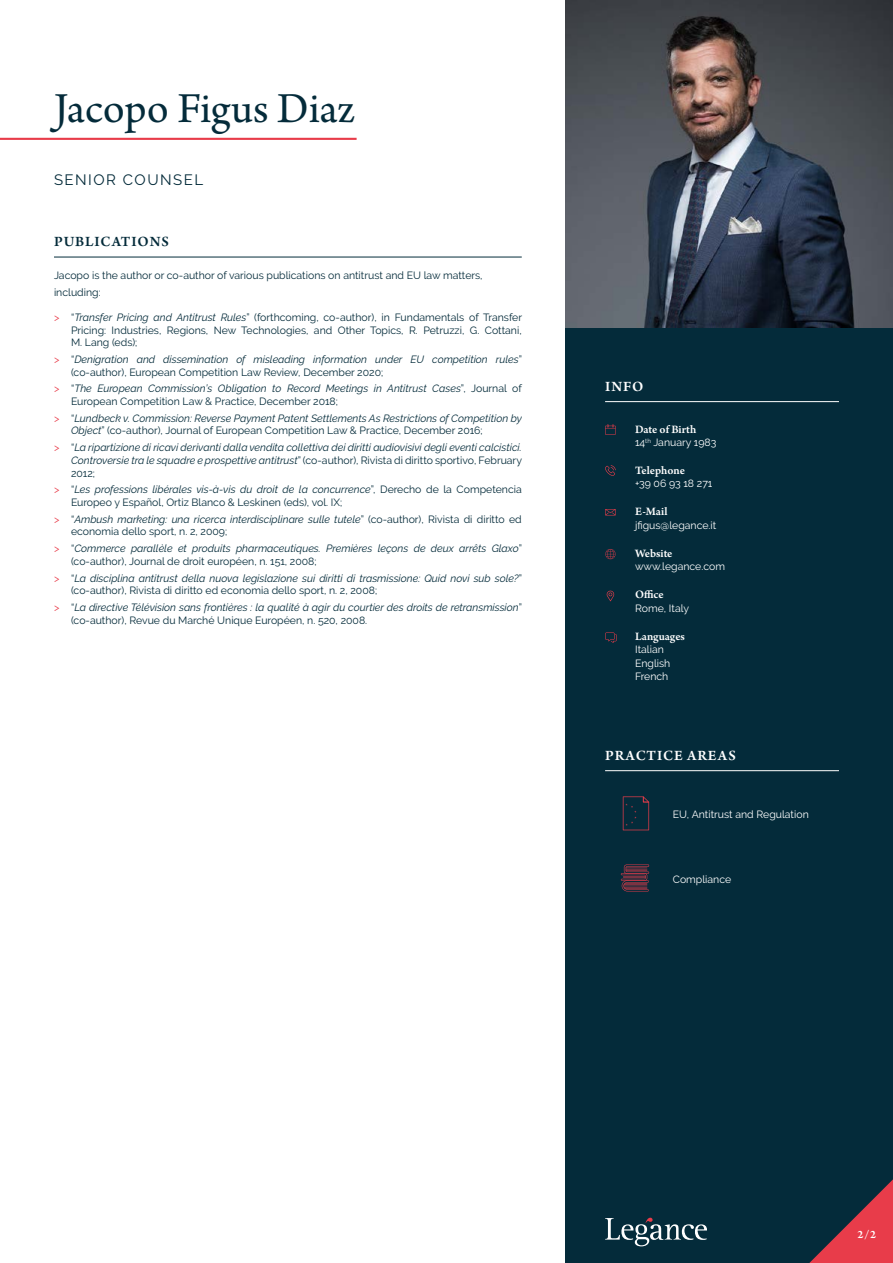
<style>
.page{position:relative;width:893px;height:1263px;background:#fff}
.page>*{position:absolute;margin:0;border:0;box-sizing:border-box;transform-origin:0 0}
.t1{font:45px "Arno Pro";letter-spacing:-.005em;color:#042b3a}
.t2{font:600 15px "Arno Pro";letter-spacing:.06em;color:#fff}
.t3{font:15px "Raleway";letter-spacing:.1em;color:#042b3a}
.t4{font:600 15px "Arno Pro";letter-spacing:.06em;color:#042b3a}
.t5{font:600 12px "Arno Pro";letter-spacing:-.005em;color:#fff}
.t6{font:italic 10.5px/12.6px "Raleway";color:#042b3a}
.t7{font:10.5px/12.6px "Raleway";color:#042b3a}
.t8{font:10.5px/13.5px "Raleway";color:#fff}
.s1{color:#e83c4a}
.s2{font-style:italic}
.s3{font-style:normal;color:#e83c4a}
.s4{font-style:normal}
</style>
<div class="page">
<div style="left:566px;top:0;width:327px;height:1263px;background:#042b3a"></div>
<svg style="left:605px;top:1218px;width:102px;height:28px"></svg>
<svg style="left:809px;top:1179px;width:84px;height:84px"></svg>
<hr style="left:0;top:138px;width:357px;height:2px;background:#e83c4a">
<hr style="left:54px;top:257px;width:468px;height:1px;background:#042d3b">
<svg style="left:623px;top:796px;width:26px;height:34px"></svg>
<hr style="left:605px;top:401px;width:234px;height:1px;background:#fff">
<hr style="left:605px;top:770px;width:234px;height:1px;background:#fff">
<svg style="left:607px;top:591px;width:7px;height:10px"></svg>
<svg style="left:605px;top:509px;width:11px;height:6px"></svg>
<svg style="left:605px;top:465px;width:11px;height:11px"></svg>
<svg style="left:605px;top:549px;width:11px;height:10px"></svg>
<svg style="left:605px;top:424px;width:11px;height:11px"></svg>
<svg style="left:605px;top:632px;width:12px;height:11px"></svg>
<svg style="left:621px;top:864px;width:28px;height:27px"></svg>
<img style="left:566px;top:0;width:327px;height:327px">
<h1 class="t1" style="left:54px;top:83px;width:302px">Jacopo Figus Diaz</h1>
<h2 class="t3" style="left:54px;top:171px;width:151px">SENIOR COUNSEL</h2>
<h2 class="t4" style="left:54px;top:233px;width:116px">PUBLICATIONS</h2>
<p class="t7" style="left:54px;top:267px;width:430px;line-height:16.5px">Jacopo is the author or co-author of various publications on antitrust and EU law matters, including:</p>
<p class="t7" style="left:71px;top:311px;width:452px;text-align:justify;text-indent:-17px"><span class="s1">&gt;</span> “<span class="s2">Transfer Pricing and Antitrust Rules</span>” (forthcoming, co-author), in Fundamentals of Transfer Pricing: Industries, Regions, New Technologies, and Other Topics, R. Petruzzi, G. Cottani, M. Lang (eds);</p>
<p class="t6" style="left:71px;top:353px;width:452px;text-indent:-17px"><span class="s3">&gt;</span> <span class="s4">“</span>Denigration and dissemination of misleading information under EU competition rules<span class="s4">” (co-author), European Competition Law Review, December 2020;</span></p>
<p class="t6" style="left:71px;top:382px;width:452px;text-indent:-17px"><span class="s3">&gt;</span> <span class="s4">“</span>The European Commission’s Obligation to Record Meetings in Antitrust Cases<span class="s4">”, Journal of<br>European Competition Law &amp; Practice, December 2018;</span></p>
<p class="t6" style="left:71px;top:412px;width:452px;text-indent:-17px"><span class="s3">&gt;</span> <span class="s4">“</span>Lundbeck v. Commission: Reverse Payment Patent Settlements As Restrictions of Competition by<br>Object<span class="s4">” (co-author), Journal of European Competition Law &amp; Practice, December 2016;</span></p>
<p class="t6" style="left:71px;top:441px;width:452px;text-align:justify;text-indent:-17px"><span class="s3">&gt;</span> <span class="s4">“</span>La ripartizione di ricavi derivanti dalla vendita collettiva dei diritti audiovisivi degli eventi calcistici.<br>Controversie tra le squadre e prospettive antitrust<span class="s4">” (co-author), Rivista di diritto sportivo, February 2012;</span></p>
<p class="t7" style="left:71px;top:483px;width:452px;text-indent:-17px"><span class="s1">&gt;</span> “<span class="s2">Les professions libérales vis-à-vis du droit de la concurrence</span>”, Derecho de la Competencia<br>Europeo y Español, Ortiz Blanco &amp; Leskinen (eds), vol. IX;</p>
<p class="t7" style="left:71px;top:513px;width:452px;text-indent:-17px"><span class="s1">&gt;</span> “<span class="s2">Ambush marketing: una ricerca interdisciplinare sulle tutele</span>” (co-author), Rivista di diritto ed economia dello sport, n. 2, 2009;</p>
<p class="t6" style="left:71px;top:542px;width:452px;text-indent:-17px"><span class="s3">&gt;</span> <span class="s4">“</span>Commerce parallèle et produits pharmaceutiques. Premières leçons de deux arrêts Glaxo<span class="s4">” (co-author), Journal de droit européen, n. 151, 2008;</span></p>
<p class="t6" style="left:71px;top:572px;width:452px;text-indent:-17px"><span class="s3">&gt;</span> <span class="s4">“</span>La disciplina antitrust della nuova legislazione sui diritti di trasmissione: Quid novi sub sole?<span class="s4">” (co-author), Rivista di diritto ed economia dello sport, n. 2, 2008;</span></p>
<p class="t6" style="left:71px;top:601px;width:452px;text-indent:-17px"><span class="s3">&gt;</span> <span class="s4">“</span>La directive Télévision sans frontières : la qualité à agir du courtier des droits de retransmission<span class="s4">” (co-author), Revue du Marché Unique Européen, n. 520, 2008.</span></p>
<h2 class="t2" style="left:605px;top:378px;width:40px">INFO</h2>
<p class="t5" style="left:635px;top:422px;width:63px">Date of Birth</p>
<p class="t8" style="left:635px;top:436px;width:83px">14<sup>th</sup> January 1983</p>
<p class="t5" style="left:635px;top:463px;width:51px">Telephone</p>
<p class="t8" style="left:635px;top:477px;width:79px">+39 06 93 18 271</p>
<p class="t5" style="left:635px;top:505px;width:34px">E-Mail</p>
<p class="t8" style="left:635px;top:518px;width:83px">jfigus@legance.it</p>
<p class="t5" style="left:635px;top:546px;width:39px">Website</p>
<p class="t8" style="left:635px;top:560px;width:91px">www.legance.com</p>
<p class="t5" style="left:635px;top:588px;width:30px">Office</p>
<p class="t8" style="left:635px;top:601px;width:56px">Rome, Italy</p>
<p class="t5" style="left:635px;top:629px;width:51px">Languages</p>
<p class="t8" style="left:635px;top:643px;width:37px">Italian<br>English<br>French</p>
<h2 class="t2" style="left:605px;top:747px;width:132px">PRACTICE AREAS</h2>
<p class="t8" style="left:673px;top:808px;width:137px">EU, Antitrust and Regulation</p>
<p class="t8" style="left:673px;top:872px;width:60px">Compliance</p>
<p class="t5" style="left:857px;top:1228px;width:20px">2/2</p>
</div>
